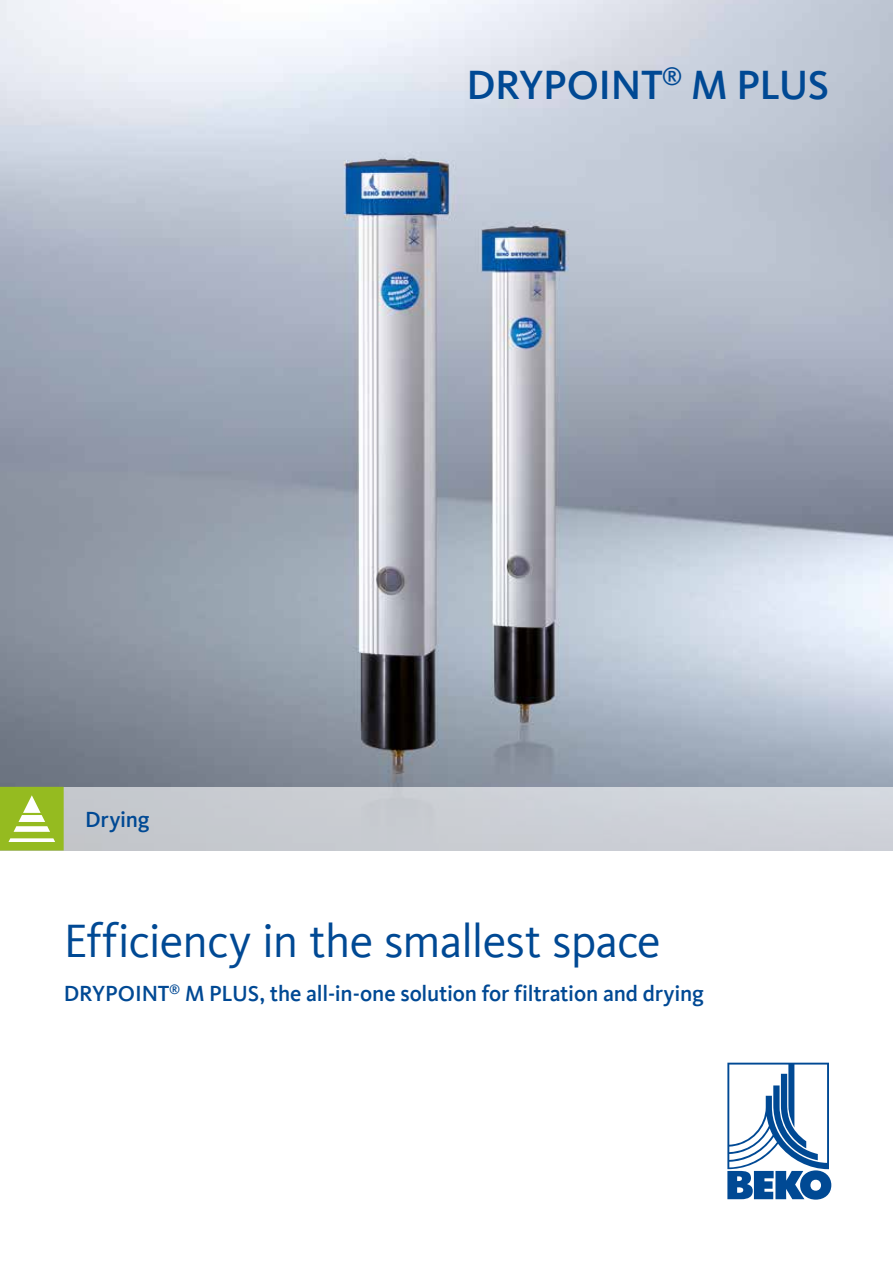
<style>
.page{position:relative;width:893px;height:1263px;background:#fff}
.page>*{position:absolute;margin:0;border:0;box-sizing:border-box;transform-origin:0 0}
.t1{font:48px "Kievit Offc Pro";letter-spacing:-.015em;color:#004994}
.t2{font:500 42px "Kievit Offc Pro";letter-spacing:-.01em;color:#004994}
.t3{font:500 22.5px "Kievit Offc Pro";letter-spacing:-.01em;color:#004994}
</style>
<div class="page">
<img style="left:0;top:0;width:893px;height:787px">
<svg style="left:727px;top:1063px;width:104px;height:136px"></svg>
<div style="left:0;top:787px;width:893px;height:63px;background:#cbced4"></div>
<svg style="left:0;top:787px;width:64px;height:63px;background:#a6c645"></svg>
<p class="t3" style="left:85px;top:806px;width:66px">Drying</p>
<h2 class="t2" style="left:466px;top:59px;width:364px">DRYPOINT<sup>®</sup> M PLUS</h2>
<h1 class="t1" style="left:64px;top:912px;width:598px">Efficiency in the smallest space</h1>
<p class="t3" style="left:64px;top:980px;width:642px">DRYPOINT<sup>®</sup> M PLUS, the all-in-one solution for filtration and drying</p>
</div>
